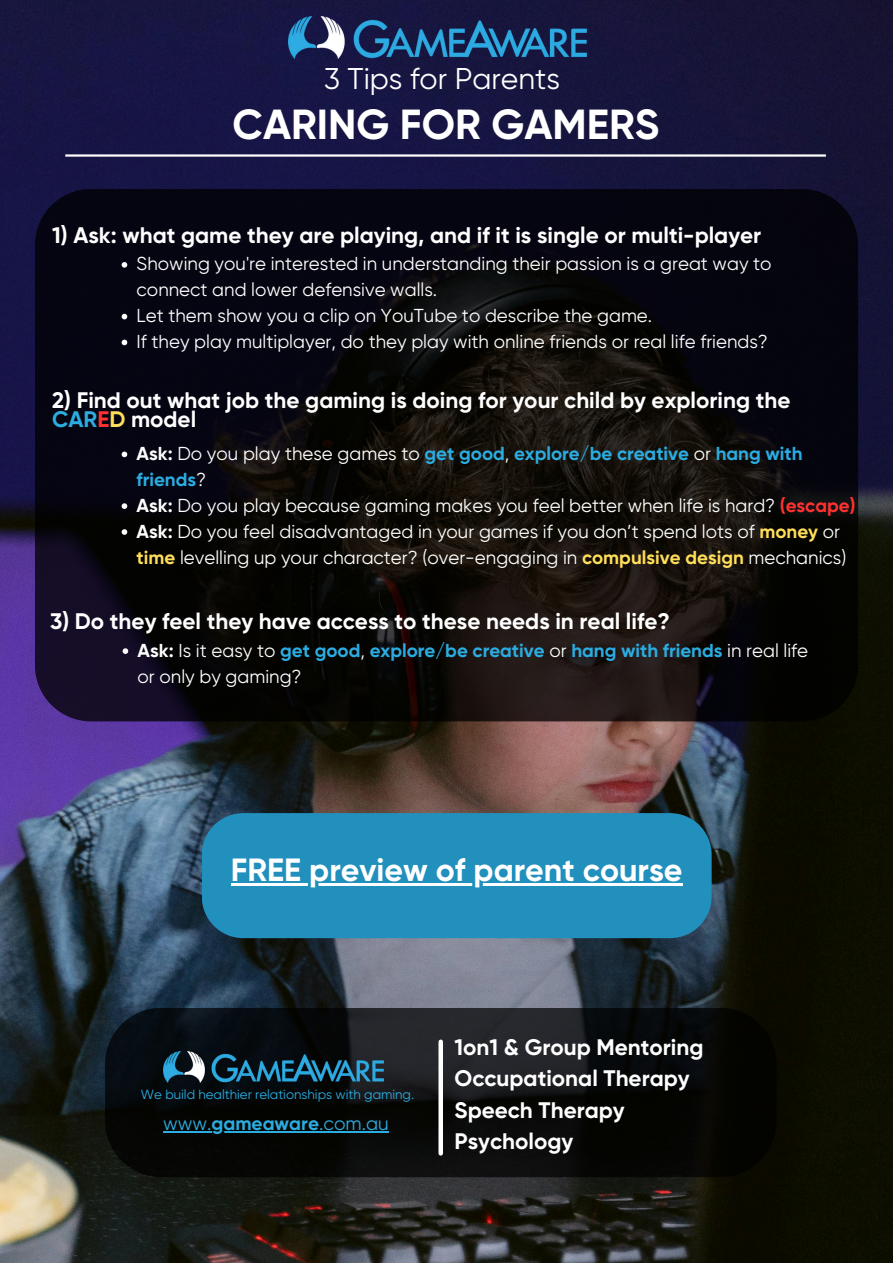
<style>
.page{position:relative;width:893px;height:1263px;background:#fff}
.page>*{position:absolute;margin:0;border:0;box-sizing:border-box;transform-origin:0 0}
.t1{font:700 42px "Gilroy";color:#fff}
.t2{font:700 32.1px "Gilroy";color:#fff}
.t3{font:30px "Gilroy";color:#fff}
.t4{font:700 22.5px/19.6px "Gilroy";color:#fff}
.t5{font:19.05px "Gilroy";color:#2bade2}
.t6{font:18.75px/25.9px "Gilroy";color:#fff}
.t7{font:700 18.75px/25.9px "Gilroy";color:#2bade2}
.t8{font:13.27px "Gilroy";color:#2bade2}
.s1{color:#2bade2}
.s2{color:#ff3131}
.s3{color:#ffde59}
.s4{color:#fff}
.s5{font-weight:400;color:#fff}
.s6{font-weight:700}
.s7{font-weight:700;color:#ff3131}
.s8{font-weight:700;color:#ffde59}
</style>
<div class="page">
<img style="left:0;top:0;width:893px;height:1263px">
<svg style="left:35px;top:189px;width:823px;height:532px;background:#0b090d"></svg>
<svg style="left:105px;top:1008px;width:671px;height:169px;background:#0c0d0e"></svg>
<div style="left:438px;top:1042px;width:5px;height:111px;background:#fff"></div>
<hr style="left:65px;top:154px;width:761px;height:3px;background:#fff">
<img style="left:164px;top:1051px;width:220px;height:32px">
<img style="left:289px;top:17px;width:298px;height:42px">
<svg style="left:122px;top:262px;width:5px;height:6px"></svg>
<svg style="left:122px;top:314px;width:5px;height:5px"></svg>
<svg style="left:122px;top:340px;width:5px;height:5px"></svg>
<svg style="left:122px;top:452px;width:5px;height:5px"></svg>
<svg style="left:122px;top:503px;width:5px;height:6px"></svg>
<svg style="left:122px;top:529px;width:5px;height:6px"></svg>
<svg style="left:123px;top:648px;width:5px;height:6px"></svg>
<hr style="left:163px;top:1131px;width:48px;height:2px;background:#2bade2">
<hr style="left:211px;top:1131px;width:108px;height:2px;background:#2bade2">
<hr style="left:319px;top:1131px;width:70px;height:2px;background:#2bade2">
<div style="left:202px;top:813px;width:509px;height:125px;background:#2190bd"></div>
<hr style="left:231px;top:883px;width:451px;height:2px;background:#fff">
<h2 class="t3" style="left:324px;top:62px;width:237px">3 Tips for Parents</h2>
<p class="t1" style="left:232px;top:99px;width:428px">CARING FOR GAMERS</p>
<p class="t4" style="left:52px;top:225px;width:710px">1) Ask: what game they are playing, and if it is single or multi-player</p>
<p class="t6" style="left:137px;top:251px;width:636px">Showing you're interested in understanding their passion is a great way to connect and lower defensive walls.</p>
<h3 class="t6" style="left:137px;top:303px;width:517px">Let them show you a clip on YouTube to describe the game.</h3>
<h1 class="t6" style="left:137px;top:329px;width:633px">If they play multiplayer, do they play with online friends or real life friends?</h1>
<p class="t4" style="left:52px;top:390px;width:739px">2) Find out what job the gaming is doing for your child by exploring the<br><span class="s1">CAR</span><span class="s2">E</span><span class="s3">D</span> model</p>
<h4 class="t7" style="left:137px;top:441px;width:667px"><span class="s4">Ask:</span> <span class="s5">Do you play these games to</span> get good<span class="s5">,</span> explore/be creative <span class="s5">or</span> hang with friends<span class="s5">?</span></h4>
<p class="t6" style="left:137px;top:492px;width:720px"><span class="s6">Ask:</span> Do you play because gaming makes you feel better when life is hard? <span class="s7">(escape)</span></p>
<p class="t6" style="left:137px;top:518px;width:711px"><span class="s6">Ask:</span> Do you feel disadvantaged in your games if you don’t spend lots of <span class="s8">money</span> or <span class="s8">time</span> levelling up your character? (over-engaging in <span class="s8">compulsive design</span> mechanics)</p>
<p class="t4" style="left:50px;top:612px;width:621px">3) Do they feel they have access to these needs in real life?</p>
<h4 class="t7" style="left:138px;top:637px;width:672px"><span class="s4">Ask:</span> <span class="s5">Is it easy to</span> get good<span class="s5">,</span> explore/be creative <span class="s5">or</span> hang with friends <span class="s5">in real life or only by gaming?</span></h4>
<p class="t2" style="left:231px;top:851px;width:453px">FREE preview of parent course</p>
<h5 class="t8" style="left:141px;top:1087px;width:275px">We build healthier relationships with gaming.</h5>
<h4 class="t5" style="left:163px;top:1112px;width:227px">www.<span class="s6">gameaware</span>.com.au</h4>
<p class="t4" style="left:454px;top:1037px;width:250px">1on1 &amp; Group Mentoring</p>
<p class="t4" style="left:454px;top:1069px;width:237px">Occupational Therapy</p>
<p class="t4" style="left:454px;top:1094px;width:172px;line-height:31.5px">Speech Therapy<br>Psychology</p>
</div>
